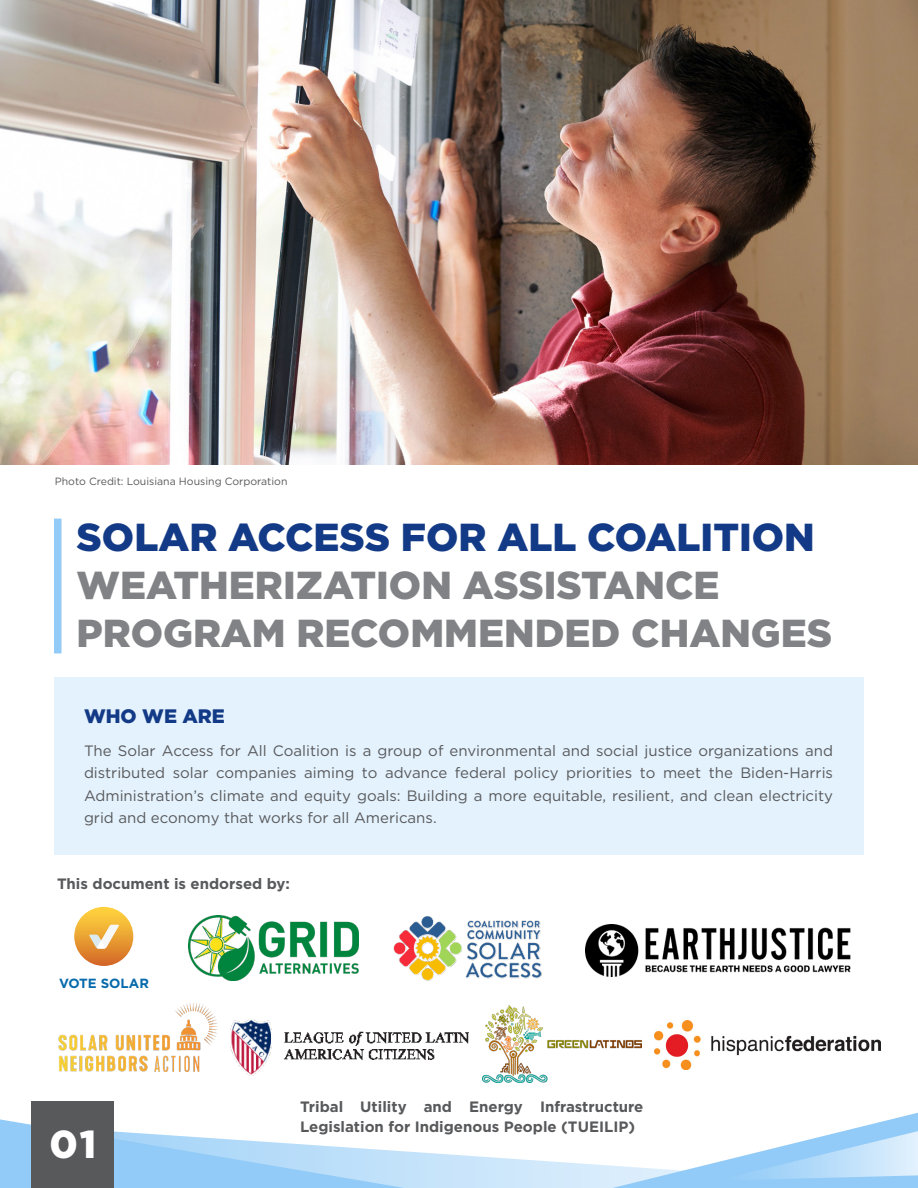
<style>
.page{position:relative;width:918px;height:1188px;background:#fff}
.page>*{position:absolute;margin:0;border:0;box-sizing:border-box;transform-origin:0 0}
.t1{font:900 39px/48px "Gotham";color:#808285}
.t2{font:900 39px "Gotham";color:#133a86}
.t3{font:900 39px "Gotham";color:#fff}
.t4{font:900 19.5px "Gotham";color:#133a86}
.t5{font:15px/22.5px "Gotham";color:#58595b;text-align:justify}
.t6{font:700 15px/19.5px "Gotham";color:#58595b}
.t7{font:700 13.35px "Gotham";color:#076aab}
.t8{font:10.5px "Gotham";color:#58595b}
</style>
<div class="page">
<img style="left:0;top:0;width:918px;height:465px">
<div style="left:54px;top:519px;width:8px;height:134px;background:#92cbf7"></div>
<div style="left:32px;top:1101px;width:82px;height:87px;background:#58595b"></div>
<svg style="left:0;top:1113px;width:918px;height:75px"></svg>
<svg style="left:917px;top:0;width:1px;height:14px"></svg>
<div style="left:54px;top:677px;width:810px;height:177px;background:#e4f2fd"></div>
<img style="left:586px;top:924px;width:265px;height:53px">
<img style="left:654px;top:1020px;width:226px;height:49px">
<img style="left:188px;top:916px;width:170px;height:64px">
<img style="left:482px;top:1006px;width:160px;height:77px">
<img style="left:58px;top:1002px;width:160px;height:70px">
<div style="left:74px;top:907px;width:59px;height:59px;background:linear-gradient(to bottom,#ffda3f,#d36929);border-radius:30px"></div>
<svg style="left:89px;top:925px;width:30px;height:24px"></svg>
<img style="left:231px;top:1019px;width:237px;height:56px">
<img style="left:393px;top:916px;width:149px;height:65px">
<p class="t8" style="left:55px;top:474px;width:234px">Photo Credit: Louisiana Housing Corporation</p>
<p class="t2" style="left:76px;top:514px;width:740px">SOLAR ACCESS FOR ALL COALITION</p>
<p class="t1" style="left:76px;top:560px;width:757px">WEATHERIZATION ASSISTANCE<br>PROGRAM RECOMMENDED CHANGES</p>
<p class="t4" style="left:84px;top:705px;width:142px">WHO WE ARE</p>
<p class="t5" style="left:84px;top:739px;width:751px">The Solar Access for All Coalition is a group of environmental and social justice organizations and distributed solar companies aiming to advance federal policy priorities to meet the Biden-Harris Administration’s climate and equity goals: Building a more equitable, resilient, and clean electricity grid and economy that works for all Americans.</p>
<p class="t6" style="left:57px;top:874px;width:235px">This document is endorsed by:</p>
<p class="t7" style="left:59px;top:975px;width:91px">VOTE SOLAR</p>
<p class="t3" style="left:50px;top:1122px;width:48px">01</p>
<p class="t6" style="left:300px;top:1097px;width:345px">Tribal Utility and Energy Infrastructure<br>Legislation for Indigenous People (TUEILIP)</p>
</div>
